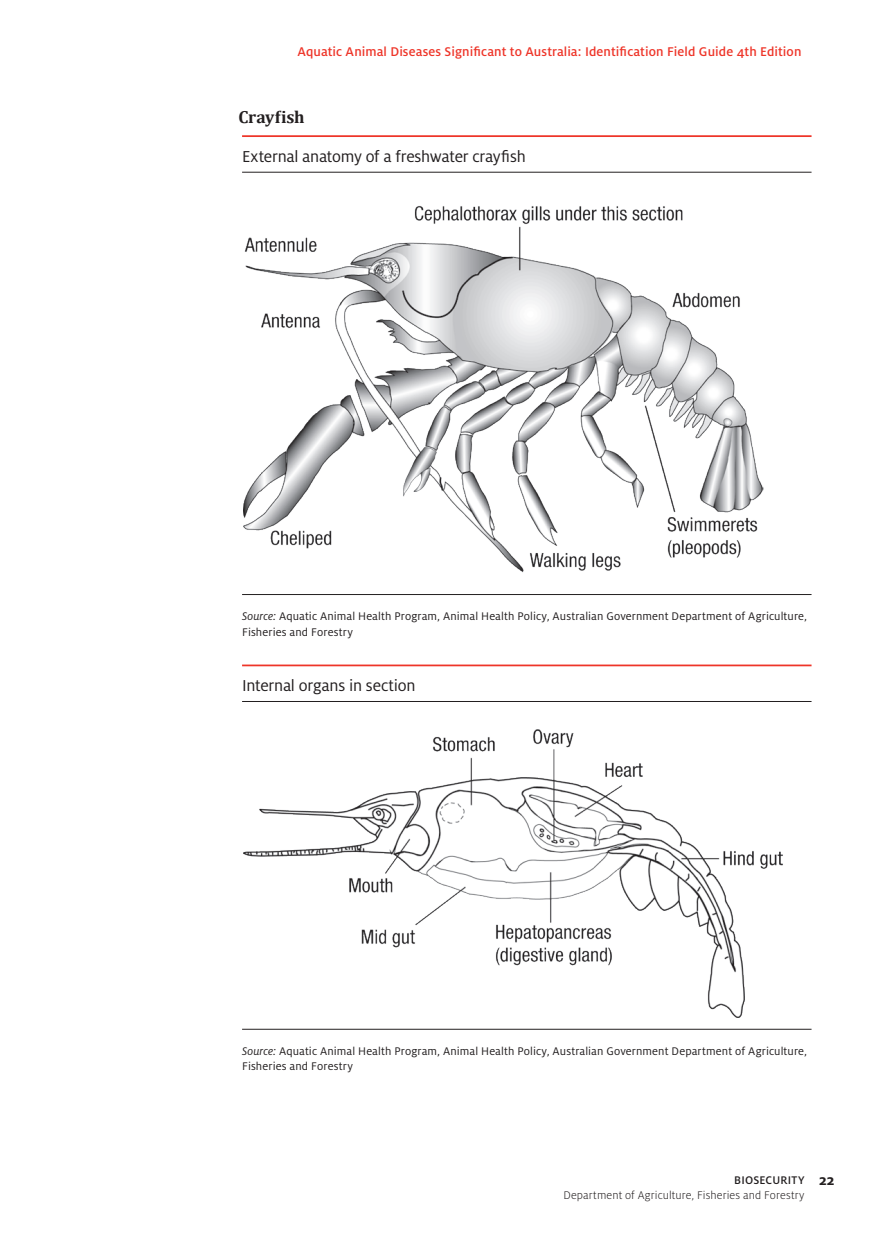
<style>
.page{position:relative;width:874px;height:1241px;background:#fff}
.page>*{position:absolute;margin:0;border:0;box-sizing:border-box;transform-origin:0 0}
.Table_Title_NO_NUMBE{font:17.5px "Milo Pro";letter-spacing:-.015em;color:#231f20}
.Sub_Heading_3{font:700 17.5px "Cambria";letter-spacing:-.005em;color:#231f20}
.t1{font:500 14px "Milo Pro";letter-spacing:.005em;color:#ee3529}
.Foot_Note_Heading{font:12.25px/15.8px "Milo Pro";letter-spacing:.01em;color:#231f20}
.t2{font:300 12.25px/14.7px "Milo Pro";letter-spacing:.01em;color:#231f20}
.s1{font-style:italic}
.s2{font-weight:500}
.s3{font-weight:700;font-size:15.75px}
</style>
<div class="page">
<hr style="left:242px;top:135px;width:569px;height:2px;background:#ee3529">
<hr style="left:242px;top:172px;width:569px;height:1px;background:#231f20">
<hr style="left:242px;top:594px;width:569px;height:1px;background:#231f20">
<img style="left:243px;top:206px;width:521px;height:367px">
<hr style="left:242px;top:664px;width:569px;height:2px;background:#ee3529">
<hr style="left:242px;top:701px;width:569px;height:1px;background:#231f20">
<hr style="left:242px;top:1028px;width:569px;height:1px;background:#231f20">
<img style="left:243px;top:729px;width:540px;height:288px">
<p class="t1" style="left:297px;top:44px;width:505px">Aquatic Animal Diseases Significant to Australia: Identification Field Guide 4th Edition</p>
<p class="Sub_Heading_3" style="left:238px;top:104px;width:68px">Crayfish</p>
<p class="Table_Title_NO_NUMBE" style="left:242px;top:147px;width:285px">External anatomy of a freshwater crayfish</p>
<p class="Foot_Note_Heading" style="left:242px;top:608px;width:566px"><span class="s1">Source:</span> Aquatic Animal Health Program, Animal Health Policy, Australian Government Department of Agriculture,<br>Fisheries and Forestry</p>
<p class="Table_Title_NO_NUMBE" style="left:242px;top:676px;width:175px">Internal organs in section</p>
<p class="Foot_Note_Heading" style="left:242px;top:1042px;width:566px"><span class="s1">Source:</span> Aquatic Animal Health Program, Animal Health Policy, Australian Government Department of Agriculture,<br>Fisheries and Forestry</p>
<p class="t2" style="left:563px;top:1173px;width:272px;text-indent:171px"><span class="s2">BIOSECURITY</span> <span class="s3">22<br></span>Department of Agriculture, Fisheries and Forestry</p>
</div>
